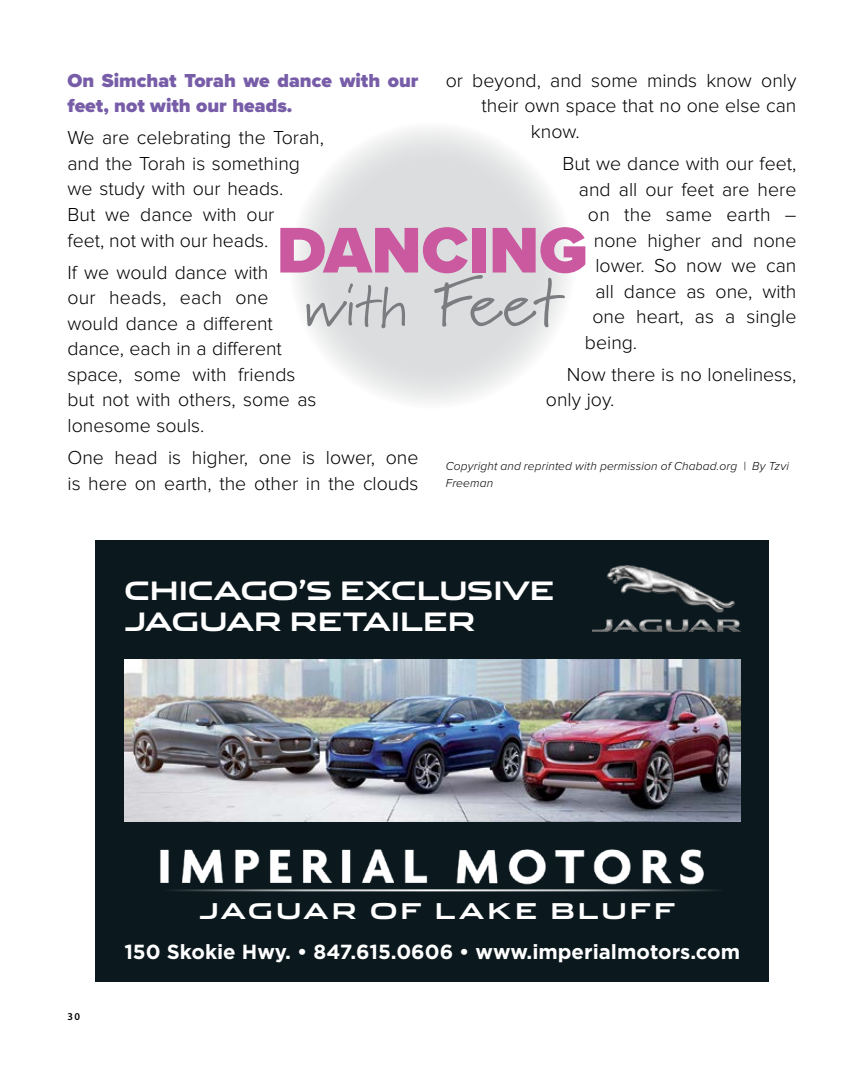
<style>
.page{position:relative;width:864px;height:1080px;background:#fff}
.page>*{position:absolute;margin:0;border:0;box-sizing:border-box;transform-origin:0 0}
.t1{font:900 66.9px "Proxima Nova";color:#ca599f}
.t2{font:57.9px "Marydale";color:#7b7c7f}
.t3{font:700 25.5px/30.6px "Jaguar";color:#fff;scale:.95 1}
.t4{font:700 21.9px "Jaguar";letter-spacing:.14em;color:#fff}
.t5{font:700 20.4px "Gotham";color:#fff}
.t6{font:300 19.5px/25.5px "Proxima Nova";color:#000}
.t7{font:900 19.5px/25.5px "Proxima Nova";color:#775da8}
.t8{font:italic 300 12px/16.5px "Proxima Nova";letter-spacing:.01em;color:#000}
.t9{font:600 10.5px "Myriad Pro";color:#000}
.s1{font-size:67.95px}
</style>
<div class="page">
<div style="left:96px;top:540px;width:673px;height:441px;background:#0b181d"></div>
<img style="left:592px;top:566px;width:148px;height:66px">
<img style="left:160px;top:849px;width:544px;height:43px">
<hr style="left:161px;top:889px;width:561px;height:2px;background:#fff">
<img style="left:124px;top:660px;width:616px;height:161px">
<svg style="left:289px;top:122px;width:287px;height:287px;fill:#dcddde"></svg>
<p class="t7" style="left:68px;top:67px;width:352px">On Simchat Torah we dance with our feet, not with our heads.</p>
<p class="t6" style="left:68px;top:125px;width:258px">We are celebrating the Torah, and the Torah is something we study with our heads.<br>But we dance with our<br>feet, not with our heads.</p>
<p class="t6" style="left:68px;top:260px;width:250px">If we would dance with<br>our heads, each one would dance a different dance, each in a different space, some with friends but not with others, some as lonesome souls.</p>
<p class="t6" style="left:68px;top:445px;width:353px">One head is higher, one is lower, one is here on earth, the other in the clouds</p>
<p class="t6" style="left:446px;top:68px;width:352px">or beyond, and some minds know only</p>
<p class="t6" style="left:481px;top:93px;width:317px">their own space that no one else can</p>
<p class="t6" style="left:531px;top:119px;width:50px">know.</p>
<p class="t6" style="left:562px;top:151px;width:236px">But we dance with our feet,</p>
<p class="t6" style="left:579px;top:177px;width:219px">and all our feet are here</p>
<p class="t6" style="left:588px;top:202px;width:210px">on the same earth –</p>
<p class="t6" style="left:594px;top:228px;width:204px">none higher and none</p>
<p class="t6" style="left:595px;top:253px;width:203px">lower. So now we can</p>
<p class="t6" style="left:595px;top:279px;width:203px">all dance as one, with</p>
<p class="t6" style="left:592px;top:304px;width:206px">one heart, as a single</p>
<p class="t6" style="left:585px;top:330px;width:54px">being.</p>
<p class="t6" style="left:546px;top:362px;width:252px;text-indent:21px">Now there is no loneliness, only joy.</p>
<h1 class="t1" style="left:277px;top:200px;width:313px">DANCING</h1>
<h2 class="t2" style="left:304px;top:272px;width:259px">with <span class="s1">Feet</span></h2>
<p class="t8" style="left:446px;top:458px;width:345px">Copyright and reprinted with permission of Chabad.org | By Tzvi<br>Freeman</p>
<h3 class="t3" style="left:124px;top:574px;width:454px">CHICAGO’S EXCLUSIVE<br>JAGUAR RETAILER</h3>
<p class="t4" style="left:199px;top:892px;width:478px">JAGUAR OF LAKE BLUFF</p>
<p class="t9" style="left:68px;top:1010px;width:14px">30</p>
<p class="t5" style="left:124px;top:940px;width:617px">150 Skokie Hwy. • 847.615.0606 • www.imperialmotors.com</p>
</div>
